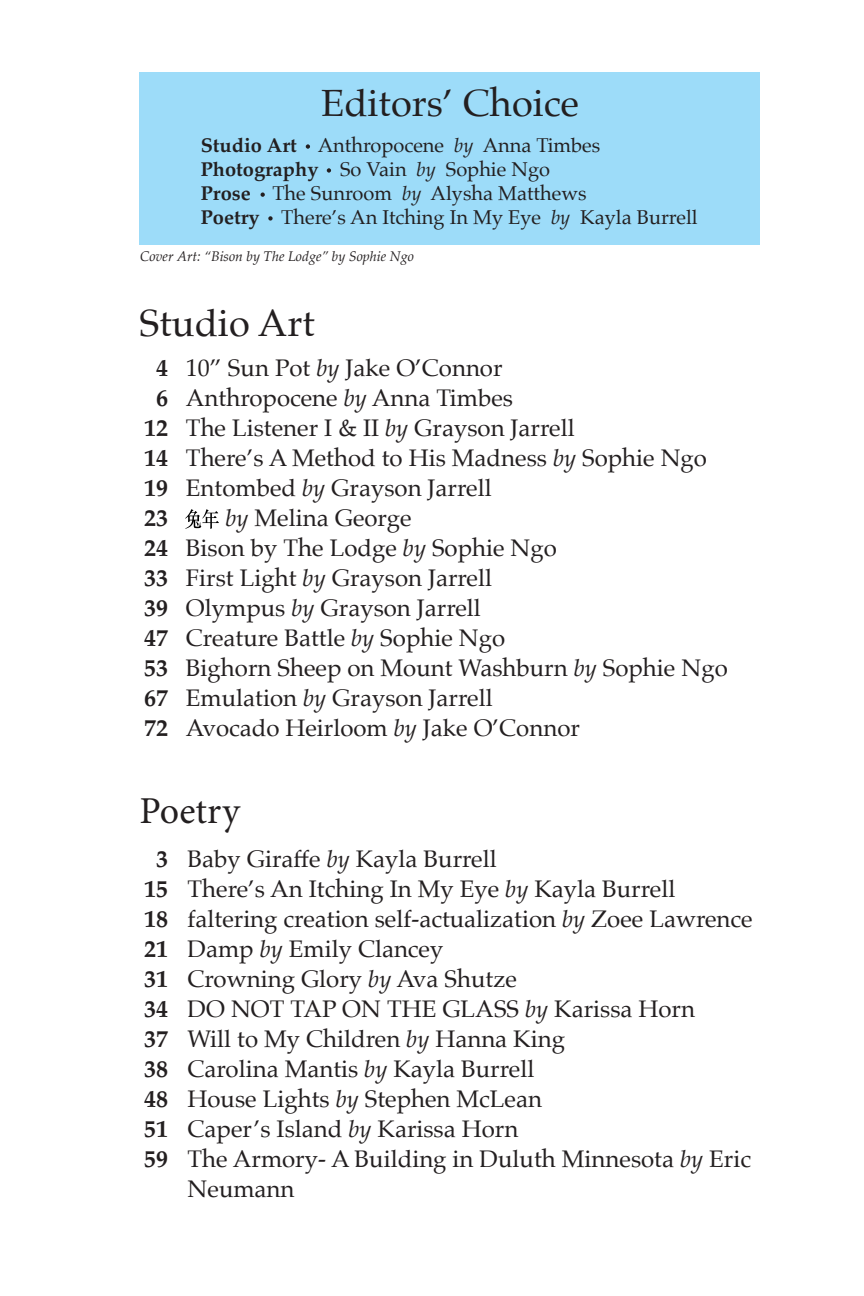
<style>
.page{position:relative;width:864px;height:1296px;background:#fff}
.page>*{position:absolute;margin:0;border:0;box-sizing:border-box;transform-origin:0 0}
.t1{font:38px "Palatino";color:#231f20}
.t2{font:38px "Minion Pro";letter-spacing:.005em;color:#231f20}
.t3{font:24px/30px "Palatino";color:#231f20}
.t4{font:700 24px/30px "Palatino";color:#231f20;text-align:center}
.t5{font:20px/24px "Palatino";color:#231f20}
.t6{font:italic 14px "Palatino";color:#231f20}
.s1{font-weight:700}
.s2{color:#9ddcf9}
.s3{font-style:italic}
</style>
<div class="page">
<div style="left:140px;top:72px;width:620px;height:173px;background:#9ddcf9"></div>
<img style="left:186px;top:510px;width:32px;height:18px">
<svg style="left:306px;top:144px;width:4px;height:5px"></svg>
<svg style="left:327px;top:168px;width:4px;height:5px"></svg>
<svg style="left:261px;top:192px;width:4px;height:5px"></svg>
<svg style="left:268px;top:216px;width:5px;height:5px"></svg>
<h1 class="t1" style="left:321px;top:85px;width:259px">Editors’ Choice</h1>
<p class="t5" style="left:201px;top:134px;width:499px"><span class="s1">Studio Art</span> <span class="s2">-</span> Anthropocene <span class="s3">by</span> Anna Timbes <span class="s1">Photography</span> <span class="s2">-</span> So Vain <span class="s3">by</span> Sophie Ngo<br><span class="s1">Prose</span> <span class="s2">-</span> The Sunroom <span class="s3">by</span> Alysha Matthews<br><span class="s1">Poetry</span> <span class="s2">-</span> There’s An Itching In My Eye <span class="s3">by</span> Kayla Burrell</p>
<p class="t6" style="left:140px;top:249px;width:275px">Cover Art: “Bison by The Lodge” by Sophie Ngo</p>
<h1 class="t1" style="left:140px;top:305px;width:177px">Studio Art</h1>
<p class="t4" style="left:144px;top:355px;width:25px">4<br>6<br>12<br>14<br>19<br>23<br>24<br>33<br>39<br>47<br>53<br>67<br>72</p>
<p class="t3" style="left:186px;top:355px;width:318px">10” Sun Pot <span class="s3">by</span> Jake O’Connor</p>
<p class="t3" style="left:186px;top:385px;width:329px">Anthropocene <span class="s3">by</span> Anna Timbes</p>
<p class="t3" style="left:186px;top:415px;width:390px">The Listener I &amp; II <span class="s3">by</span> Grayson Jarrell</p>
<p class="t3" style="left:186px;top:445px;width:523px">There’s A Method to His Madness <span class="s3">by</span> Sophie Ngo</p>
<p class="t3" style="left:186px;top:475px;width:307px">Entombed <span class="s3">by</span> Grayson Jarrell</p>
<p class="t3" style="left:225px;top:505px;width:188px"><span class="s3">by</span> Melina George</p>
<p class="t3" style="left:186px;top:535px;width:373px">Bison by The Lodge <span class="s3">by</span> Sophie Ngo</p>
<p class="t3" style="left:186px;top:565px;width:308px">First Light <span class="s3">by</span> Grayson Jarrell</p>
<p class="t3" style="left:186px;top:595px;width:296px">Olympus <span class="s3">by</span> Grayson Jarrell</p>
<p class="t3" style="left:186px;top:625px;width:321px">Creature Battle <span class="s3">by</span> Sophie Ngo</p>
<p class="t3" style="left:186px;top:655px;width:543px">Bighorn Sheep on Mount Washburn <span class="s3">by</span> Sophie Ngo</p>
<p class="t3" style="left:186px;top:685px;width:308px">Emulation <span class="s3">by</span> Grayson Jarrell</p>
<p class="t3" style="left:186px;top:715px;width:395px">Avocado Heirloom <span class="s3">by</span> Jake O’Connor</p>
<h1 class="t2" style="left:140px;top:785px;width:102px">Poetry</h1>
<p class="t4" style="left:144px;top:845px;width:25px">3<br>15<br>18<br>21<br>31<br>34<br>37<br>38<br>48<br>51<br>59</p>
<p class="t3" style="left:188px;top:845px;width:567px">Baby Giraffe <span class="s3">by</span> Kayla Burrell<br>There’s An Itching In My Eye <span class="s3">by</span> Kayla Burrell faltering creation self-actualization <span class="s3">by</span> Zoee Lawrence Damp <span class="s3">by</span> Emily Clancey<br>Crowning Glory <span class="s3">by</span> Ava Shutze<br>DO NOT TAP ON THE GLASS <span class="s3">by</span> Karissa Horn<br>Will to My Children <span class="s3">by</span> Hanna King<br>Carolina Mantis <span class="s3">by</span> Kayla Burrell<br>House Lights <span class="s3">by</span> Stephen McLean<br>Caper’s Island <span class="s3">by</span> Karissa Horn<br>The Armory- A Building in Duluth Minnesota <span class="s3">by</span> Eric Neumann</p>
</div>
